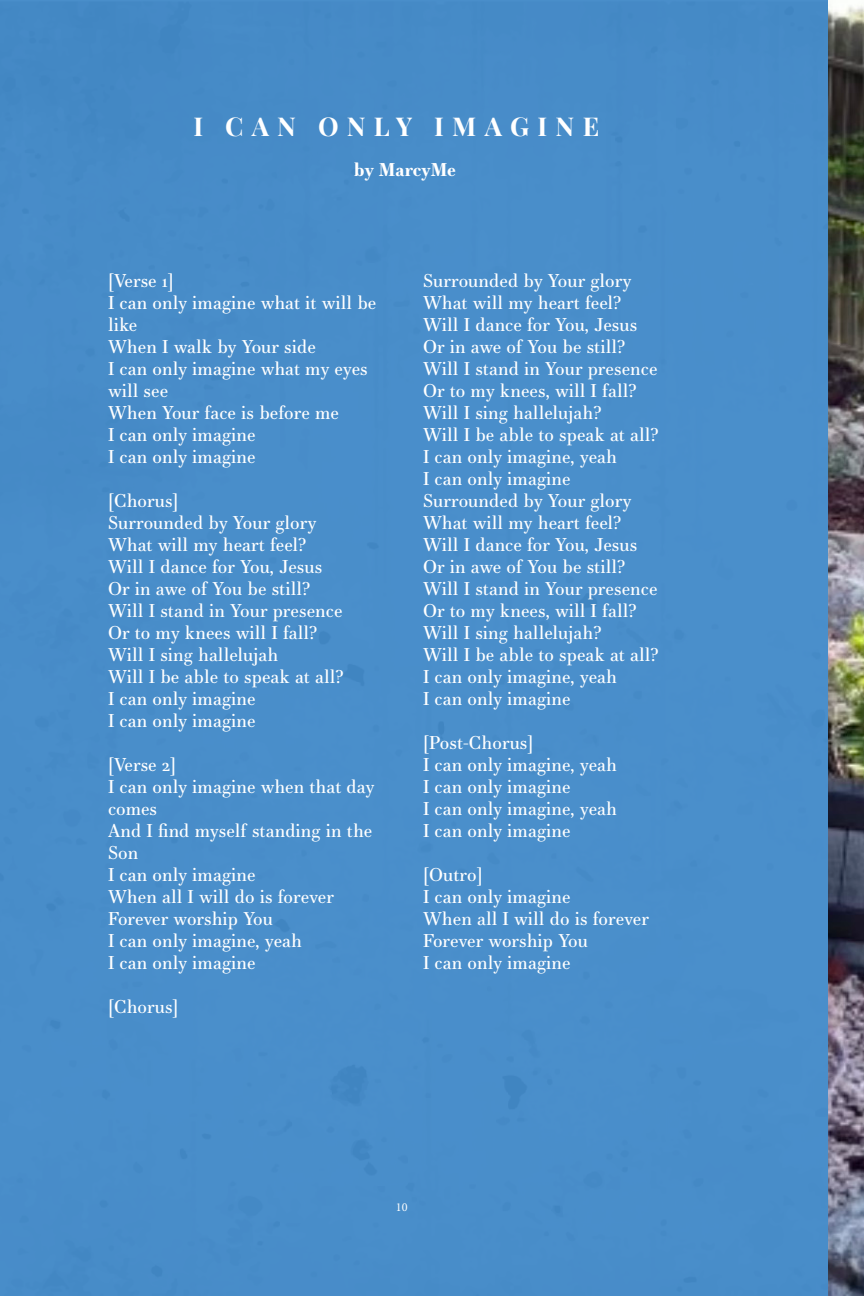
<style>
.page{position:relative;width:864px;height:1296px;background:#fff}
.page>*{position:absolute;margin:0;border:0;box-sizing:border-box;transform-origin:0 0}
.song_title{font:700 26px "Playfair Display";letter-spacing:.32em;color:#fff}
.song_lyrics{font:18px/22px "Essonnes Text";letter-spacing:.005em;color:#fff}
.artist{font:700 18px "Essonnes Text";color:#fff}
.t1{font:12.2px "Minion Pro";color:#fff}
</style>
<div class="page">
<div style="left:0;top:0;width:828px;height:1296px;background:#498eca"></div>
<img style="left:828px;top:5px;width:36px;height:1291px">
<p class="song_title" style="left:193px;top:106px;width:407px">I CAN ONLY IMAGINE</p>
<p class="artist" style="left:354px;top:156px;width:104px">by MarcyMe</p>
<p class="song_lyrics" style="left:108px;top:270px;width:67px">[Verse 1]</p>
<p class="song_lyrics" style="left:108px;top:292px;width:270px">I can only imagine what it will be like</p>
<p class="song_lyrics" style="left:108px;top:336px;width:210px">When I walk by Your side</p>
<p class="song_lyrics" style="left:108px;top:358px;width:261px">I can only imagine what my eyes will see</p>
<p class="song_lyrics" style="left:108px;top:402px;width:232px">When Your face is before me</p>
<p class="song_lyrics" style="left:108px;top:424px;width:149px">I can only imagine</p>
<p class="song_lyrics" style="left:108px;top:446px;width:149px">I can only imagine</p>
<p class="song_lyrics" style="left:108px;top:490px;width:72px">[Chorus]</p>
<p class="song_lyrics" style="left:108px;top:512px;width:210px">Surrounded by Your glory</p>
<p class="song_lyrics" style="left:108px;top:534px;width:200px">What will my heart feel?</p>
<p class="song_lyrics" style="left:108px;top:556px;width:216px">Will I dance for You, Jesus</p>
<p class="song_lyrics" style="left:108px;top:578px;width:204px">Or in awe of You be still?</p>
<p class="song_lyrics" style="left:108px;top:600px;width:236px">Will I stand in Your presence</p>
<p class="song_lyrics" style="left:108px;top:622px;width:211px">Or to my knees will I fall?</p>
<p class="song_lyrics" style="left:108px;top:644px;width:172px">Will I sing hallelujah</p>
<p class="song_lyrics" style="left:108px;top:666px;width:238px">Will I be able to speak at all?</p>
<p class="song_lyrics" style="left:108px;top:688px;width:149px">I can only imagine</p>
<p class="song_lyrics" style="left:108px;top:710px;width:149px">I can only imagine</p>
<p class="song_lyrics" style="left:108px;top:754px;width:69px">[Verse 2]</p>
<p class="song_lyrics" style="left:108px;top:776px;width:268px">I can only imagine when that day comes</p>
<p class="song_lyrics" style="left:108px;top:820px;width:266px">And I find myself standing in the<br>Son</p>
<p class="song_lyrics" style="left:108px;top:864px;width:149px">I can only imagine</p>
<p class="song_lyrics" style="left:108px;top:886px;width:227px">When all I will do is forever</p>
<p class="song_lyrics" style="left:108px;top:908px;width:167px">Forever worship You</p>
<p class="song_lyrics" style="left:108px;top:930px;width:196px">I can only imagine, yeah</p>
<p class="song_lyrics" style="left:108px;top:952px;width:149px">I can only imagine</p>
<p class="song_lyrics" style="left:108px;top:996px;width:72px">[Chorus]</p>
<p class="song_lyrics" style="left:423px;top:270px;width:210px">Surrounded by Your glory</p>
<p class="song_lyrics" style="left:423px;top:292px;width:200px">What will my heart feel?</p>
<p class="song_lyrics" style="left:423px;top:314px;width:216px">Will I dance for You, Jesus</p>
<p class="song_lyrics" style="left:423px;top:336px;width:204px">Or in awe of You be still?</p>
<p class="song_lyrics" style="left:423px;top:358px;width:236px">Will I stand in Your presence</p>
<p class="song_lyrics" style="left:423px;top:380px;width:215px">Or to my knees, will I fall?</p>
<p class="song_lyrics" style="left:423px;top:402px;width:180px">Will I sing hallelujah?</p>
<p class="song_lyrics" style="left:423px;top:424px;width:238px">Will I be able to speak at all?</p>
<p class="song_lyrics" style="left:423px;top:446px;width:196px">I can only imagine, yeah</p>
<p class="song_lyrics" style="left:423px;top:468px;width:149px">I can only imagine</p>
<p class="song_lyrics" style="left:423px;top:490px;width:210px">Surrounded by Your glory</p>
<p class="song_lyrics" style="left:423px;top:512px;width:200px">What will my heart feel?</p>
<p class="song_lyrics" style="left:423px;top:534px;width:216px">Will I dance for You, Jesus</p>
<p class="song_lyrics" style="left:423px;top:556px;width:204px">Or in awe of You be still?</p>
<p class="song_lyrics" style="left:423px;top:578px;width:236px">Will I stand in Your presence</p>
<p class="song_lyrics" style="left:423px;top:600px;width:215px">Or to my knees, will I fall?</p>
<p class="song_lyrics" style="left:423px;top:622px;width:180px">Will I sing hallelujah?</p>
<p class="song_lyrics" style="left:423px;top:644px;width:238px">Will I be able to speak at all?</p>
<p class="song_lyrics" style="left:423px;top:666px;width:196px">I can only imagine, yeah</p>
<p class="song_lyrics" style="left:423px;top:688px;width:149px">I can only imagine</p>
<p class="song_lyrics" style="left:423px;top:732px;width:112px">[Post-Chorus]</p>
<p class="song_lyrics" style="left:423px;top:754px;width:196px">I can only imagine, yeah</p>
<p class="song_lyrics" style="left:423px;top:776px;width:149px">I can only imagine</p>
<p class="song_lyrics" style="left:423px;top:798px;width:196px">I can only imagine, yeah</p>
<p class="song_lyrics" style="left:423px;top:820px;width:149px">I can only imagine</p>
<p class="song_lyrics" style="left:423px;top:864px;width:61px">[Outro]</p>
<p class="song_lyrics" style="left:423px;top:886px;width:149px">I can only imagine</p>
<p class="song_lyrics" style="left:423px;top:908px;width:227px">When all I will do is forever</p>
<p class="song_lyrics" style="left:423px;top:930px;width:167px">Forever worship You</p>
<p class="song_lyrics" style="left:423px;top:952px;width:149px">I can only imagine</p>
<p class="t1" style="left:396px;top:1199px;width:13px">10</p>
</div>
